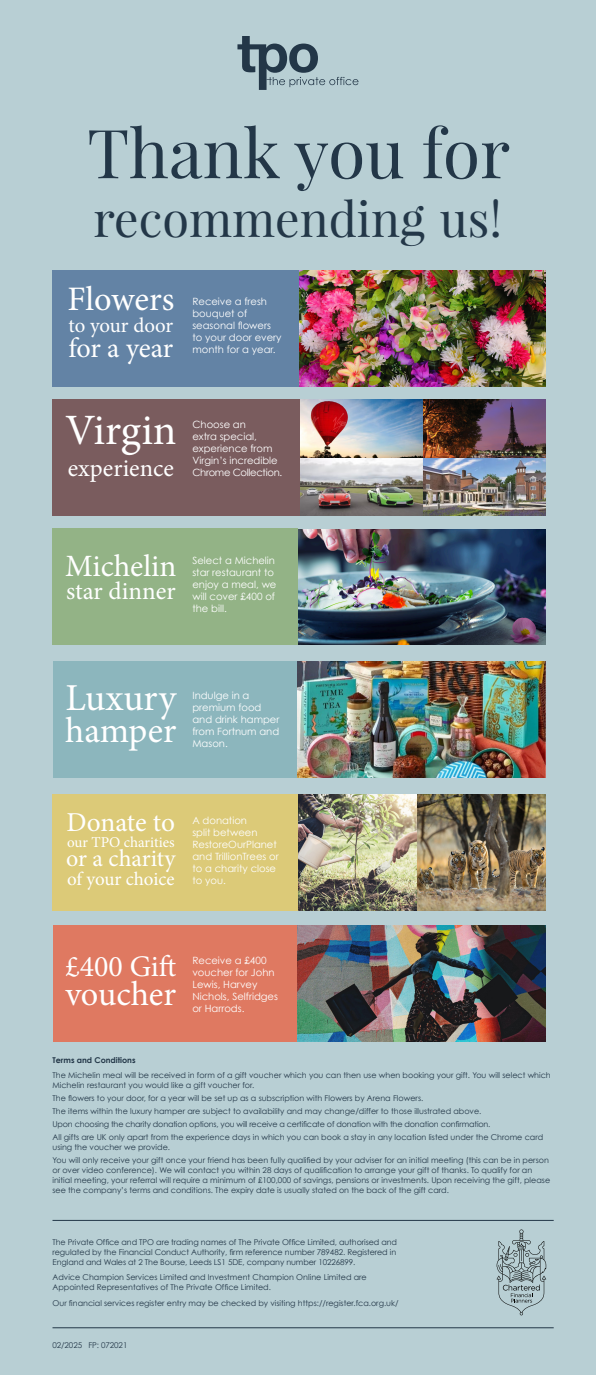
<style>
.page{position:relative;width:596px;height:1375px;background:#fff}
.page>*{position:absolute;margin:0;border:0;box-sizing:border-box;transform-origin:0 0}
.t1{font:67.7px "Playfair Display";color:#233748}
.t2{font:48.5px "Playfair Display";color:#233748}
.t3{font:43.3px "Minion Pro";color:#fff}
.t4{font:38.1px "Minion Pro";color:#fff}
.t5{font:35.9px "Minion Pro";letter-spacing:-.005em;color:#fff}
.t6{font:34.4px "Minion Pro";letter-spacing:-.005em;color:#fff}
.t7{font:34.3px "Minion Pro";letter-spacing:-.005em;color:#fff}
.t8{font:31px "Minion Pro";letter-spacing:-.005em;color:#fff}
.t9{font:29.9px "Minion Pro";color:#fff}
.t10{font:28.1px "Minion Pro";letter-spacing:-.01em;color:#fff}
.t11{font:27.3px "Minion Pro";letter-spacing:-.005em;color:#fff}
.t12{font:25px "Minion Pro";color:#fff}
.t13{font:24.6px "Minion Pro";color:#fff}
.t14{font:24px "Minion Pro";letter-spacing:-.005em;color:#fff}
.t15{font:20.8px "Minion Pro";letter-spacing:-.005em;color:#fff}
.t16{font:19px "Minion Pro";letter-spacing:-.005em;color:#fff}
.t17{font:15px "Minion Pro";color:#fff}
.t18{font:10px/12px "Century Gothic";color:#fff}
.t19{font:8px/10px "Century Gothic";color:#233748}
.t20{font:8px "Century Gothic";letter-spacing:-.02em;color:#233748}
.t21{font:700 8px "Century Gothic";color:#233748}
</style>
<div class="page">
<div style="left:0;top:0;width:595px;height:1375px;background:#b8cfd4"></div>
<svg style="left:237px;top:36px;width:121px;height:54px"></svg>
<div style="left:52px;top:270px;width:247px;height:116px;background:#6383a5"></div>
<img style="left:299px;top:270px;width:246px;height:116px">
<div style="left:53px;top:661px;width:244px;height:116px;background:#8cb6bd"></div>
<img style="left:297px;top:661px;width:248px;height:116px">
<div style="left:53px;top:925px;width:244px;height:116px;background:#df7961"></div>
<img style="left:297px;top:925px;width:248px;height:116px">
<div style="left:52px;top:528px;width:246px;height:117px;background:#93b386"></div>
<img style="left:298px;top:529px;width:247px;height:116px">
<img style="left:422px;top:457px;width:123px;height:58px">
<img style="left:300px;top:399px;width:245px;height:58px">
<img style="left:299px;top:457px;width:123px;height:58px">
<div style="left:52px;top:399px;width:247px;height:117px;background:#7a5c5e"></div>
<hr style="left:52px;top:1220px;width:501px;height:1px;background:#233748">
<hr style="left:52px;top:1327px;width:501px;height:1px;background:#233748">
<svg style="left:496px;top:1229px;width:50px;height:86px"></svg>
<div style="left:53px;top:794px;width:249px;height:116px;background:#dcca78"></div>
<img style="left:298px;top:794px;width:247px;height:116px">
<p class="t1" style="left:87px;top:111px;width:424px">Thank you for</p>
<p class="t2" style="left:94px;top:189px;width:410px">recommending us!</p>
<p class="t7" style="left:67px;top:276px;width:108px">Flowers</p>
<p class="t15" style="left:68px;top:311px;width:106px">to your door</p>
<p class="t10" style="left:68px;top:329px;width:106px">for a year</p>
<p class="t18" style="left:192px;top:295px;width:91px">Receive a fresh bouquet of seasonal flowers to your door every month for a year.</p>
<p class="t3" style="left:65px;top:401px;width:113px">Virgin</p>
<p class="t13" style="left:68px;top:451px;width:108px">experience</p>
<p class="t18" style="left:192px;top:418px;width:91px">Choose an<br>extra special, experience from<br>Virgin’s incredible<br>Chrome Collection.</p>
<p class="t8" style="left:65px;top:545px;width:113px">Michelin</p>
<p class="t12" style="left:66px;top:574px;width:111px">star dinner</p>
<p class="t18" style="left:192px;top:554px;width:85px">Select a Michelin star restaurant to enjoy a meal, we will cover £400 of the bill.</p>
<p class="t4" style="left:65px;top:672px;width:112px">Luxury</p>
<p class="t5" style="left:65px;top:706px;width:113px">hamper</p>
<p class="t18" style="left:192px;top:689px;width:88px">Indulge in a premium food and drink hamper from Fortnum and<br>Mason.</p>
<p class="t11" style="left:67px;top:804px;width:110px">Donate to</p>
<p class="t17" style="left:67px;top:832px;width:109px">our TPO charities</p>
<p class="t14" style="left:66px;top:842px;width:110px">or a charity</p>
<p class="t16" style="left:67px;top:866px;width:109px">of your choice</p>
<p class="t18" style="left:192px;top:814px;width:88px">A donation<br>split between<br>RestoreOurPlanet and TrillionTrees or to a charity close to you.</p>
<p class="t9" style="left:65px;top:946px;width:112px">£400 Gift</p>
<p class="t6" style="left:65px;top:971px;width:112px">voucher</p>
<p class="t18" style="left:192px;top:954px;width:87px">Receive a £400 voucher for John<br>Lewis, Harvey<br>Nichols, Selfridges or Harrods.</p>
<p class="t21" style="left:52px;top:1055px;width:85px">Terms and Conditions</p>
<p class="t19" style="left:52px;top:1070px;width:499px">The Michelin meal will be received in form of a gift voucher which you can then use when booking your gift. You will select which<br>Michelin restaurant you would like a gift voucher for.</p>
<p class="t19" style="left:52px;top:1093px;width:372px">The flowers to your door, for a year will be set up as a subscription with Flowers by Arena Flowers.</p>
<p class="t19" style="left:52px;top:1106px;width:430px">The items within the luxury hamper are subject to availability and may change/differ to those illustrated above.</p>
<p class="t20" style="left:52px;top:1119px;width:439px">Upon choosing the charity donation options, you will receive a certificate of donation with the donation confirmation.</p>
<p class="t19" style="left:52px;top:1132px;width:492px">All gifts are UK only apart from the experience days in which you can book a stay in any location listed under the Chrome card using the voucher we provide.</p>
<p class="t19" style="left:52px;top:1154px;width:499px">You will only receive your gift once your friend has been fully qualified by your adviser for an initial meeting (this can be in person or over video conference). We will contact you within 28 days of qualification to arrange your gift of thanks. To qualify for an initial meeting, your referral will require a minimum of £100,000 of savings, pensions or investments. Upon receiving the gift, please see the company’s terms and conditions. The expiry date is usually stated on the back of the gift card.</p>
<p class="t19" style="left:52px;top:1237px;width:346px;text-align:justify">The Private Office and TPO are trading names of The Private Office Limited, authorised and regulated by the Financial Conduct Authority, firm reference number 789482. Registered in England and Wales at 2 The Bourse, Leeds LS1 5DE, company number 10226899.</p>
<p class="t19" style="left:52px;top:1272px;width:315px">Advice Champion Services Limited and Investment Champion Online Limited are<br>Appointed Representatives of The Private Office Limited.</p>
<p class="t19" style="left:52px;top:1298px;width:347px">Our financial services register entry may be checked by visiting https://register.fca.org.uk/</p>
<p class="t19" style="left:52px;top:1340px;width:76px">02/2025 FP: 072021</p>
</div>
